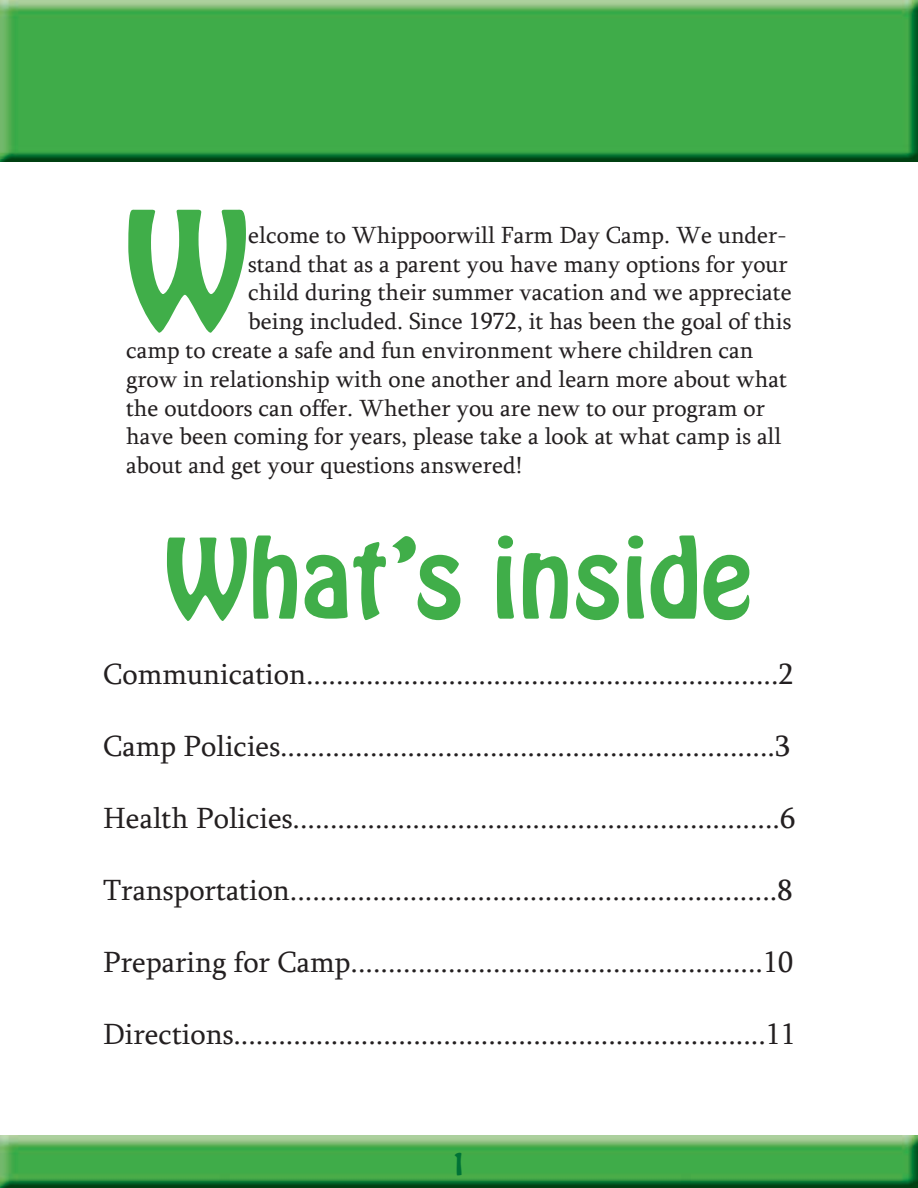
<style>
.page{position:relative;width:918px;height:1188px;background:#fff}
.page>*{position:absolute;margin:0;border:0;box-sizing:border-box;transform-origin:0 0}
.t1{font:143.7px "Hobo Std";color:#40ae49}
.t2{font:97.5px "Hobo Std";color:#40ae49}
.t3{font:30px "Sylfaen";color:#231f20}
.t4{font:27px "Hobo Std";color:#007236}
.t5{font:24px "Sylfaen";color:#231f20}
</style>
<div class="page">
<img style="left:0;top:1136px;width:918px;height:52px">
<img style="left:0;top:0;width:918px;height:162px">
<h1 class="t1" style="left:126px;top:171px;width:124px">W</h1>
<p class="t5" style="left:248px;top:219px;width:540px">elcome to Whippoorwill Farm Day Camp. We under-</p>
<p class="t5" style="left:248px;top:248px;width:541px">stand that as a parent you have many options for your</p>
<p class="t5" style="left:248px;top:276px;width:545px">child during their summer vacation and we appreciate</p>
<p class="t5" style="left:248px;top:305px;width:545px">being included. Since 1972, it has been the goal of this</p>
<p class="t5" style="left:126px;top:334px;width:629px">camp to create a safe and fun environment where children can</p>
<p class="t5" style="left:126px;top:363px;width:663px">grow in relationship with one another and learn more about what</p>
<p class="t5" style="left:126px;top:392px;width:640px">the outdoors can offer. Whether you are new to our program or</p>
<p class="t5" style="left:126px;top:420px;width:657px">have been coming for years, please take a look at what camp is all</p>
<p class="t5" style="left:126px;top:449px;width:398px">about and get your questions answered!</p>
<h2 class="t2" style="left:165px;top:511px;width:589px">What’s inside</h2>
<p class="t3" style="left:103px;top:653px;width:692px">Communication...............................................................2</p>
<p class="t3" style="left:103px;top:725px;width:689px">Camp Policies..................................................................3</p>
<p class="t3" style="left:103px;top:797px;width:694px">Health Policies.................................................................6</p>
<p class="t3" style="left:103px;top:869px;width:691px">Transportation.................................................................8</p>
<p class="t3" style="left:103px;top:941px;width:691px">Preparing for Camp.......................................................10</p>
<p class="t3" style="left:103px;top:1013px;width:694px">Directions.......................................................................11</p>
<p class="t4" style="left:451px;top:1145px;width:17px">1</p>
</div>
